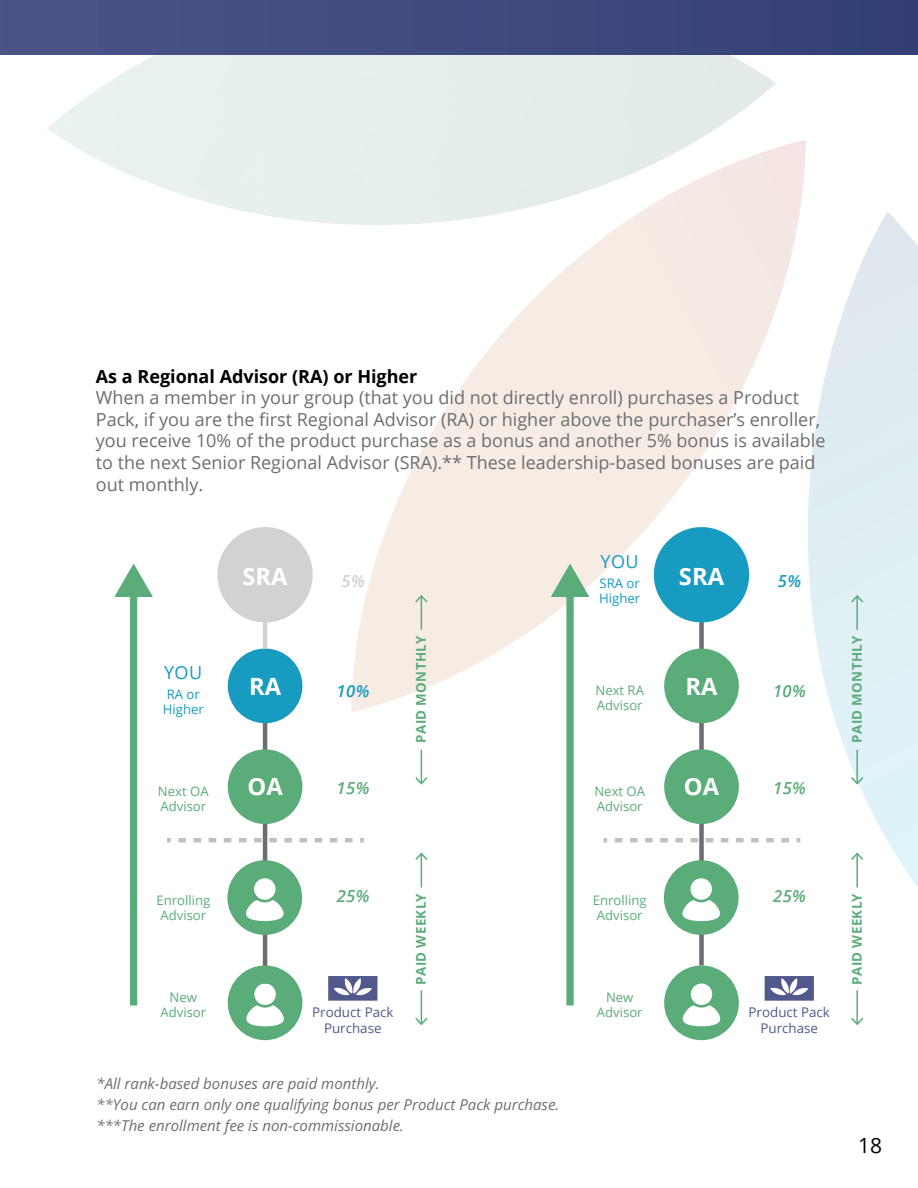
<style>
.page{position:relative;width:918px;height:1188px;background:#fff}
.page>*{position:absolute;margin:0;border:0;box-sizing:border-box;transform-origin:0 0}
.t1{font:700 23.7px "Open Sans";color:#fff}
.t2{font:21px "Open Sans";color:#000001}
.t3{font:18px/21.6px "Open Sans";color:#6c6d70}
.t4{font:700 18px "Open Sans";color:#000001}
.t5{font:18px "Open Sans";letter-spacing:.025em;color:#179bc1}
.t6{font:italic 600 16.65px "Open Sans";letter-spacing:.025em;color:#5aac79}
.t7{font:italic 600 16.65px "Open Sans";color:#179bc1}
.t8{font:italic 600 16.65px "Open Sans";color:#d1d2d4}
.t9{font:italic 15px/21px "Open Sans";color:#6c6d70}
.t10{font:700 13.35px "Open Sans";letter-spacing:.025em;color:#5aac79}
.t11{font:13.35px/15.6px "Open Sans";color:#51598c;text-align:center}
.t12{font:13.05px/15.3px "Open Sans";color:#5aac79;text-align:center}
.t13{font:13.05px/15.3px "Open Sans";color:#179bc1}
</style>
<div class="page">
<svg style="left:796px;top:211px;width:122px;height:677px"></svg>
<svg style="left:351px;top:140px;width:455px;height:572px"></svg>
<img style="left:47px;top:55px;width:729px;height:178px">
<div style="left:699px;top:620px;width:5px;height:345px;background:#6c6d70"></div>
<svg style="left:765px;top:976px;width:49px;height:25px"></svg>
<div style="left:654px;top:527px;width:95px;height:95px;background:#179bc1;border-radius:50%"></div>
<div style="left:664px;top:749px;width:75px;height:75px;background:#5aac79;border-radius:50%"></div>
<svg style="left:664px;top:965px;width:75px;height:75px"></svg>
<div style="left:664px;top:649px;width:75px;height:74px;background:#5aac79;border-radius:50%"></div>
<div style="left:566px;top:591px;width:8px;height:414px;background:#5aac79"></div>
<svg style="left:551px;top:564px;width:38px;height:33px"></svg>
<svg style="left:603px;top:838px;width:4px;height:4px"></svg>
<svg style="left:615px;top:838px;width:185px;height:4px"></svg>
<hr style="left:263px;top:655px;width:4px;height:329px;background:#6c6d70">
<svg style="left:328px;top:976px;width:49px;height:25px"></svg>
<div style="left:217px;top:527px;width:96px;height:95px;background:#d1d2d4;border-radius:50%"></div>
<div style="left:228px;top:749px;width:74px;height:75px;background:#5aac79;border-radius:50%"></div>
<svg style="left:228px;top:965px;width:74px;height:75px"></svg>
<div style="left:228px;top:649px;width:74px;height:74px;background:#179bc1;border-radius:50%"></div>
<div style="left:130px;top:591px;width:7px;height:414px;background:#5aac79"></div>
<svg style="left:114px;top:564px;width:39px;height:33px"></svg>
<svg style="left:167px;top:838px;width:4px;height:4px"></svg>
<svg style="left:178px;top:838px;width:186px;height:4px"></svg>
<svg style="left:227px;top:860px;width:75px;height:75px"></svg>
<hr style="left:263px;top:605px;width:4px;height:44px;background:#d1d2d4">
<div style="left:0;top:0;width:918px;height:55px;background:linear-gradient(to right,#4d5488,#334077)"></div>
<svg style="left:664px;top:860px;width:75px;height:75px"></svg>
<hr style="left:856px;top:750px;width:2px;height:33px;background:#5aac79">
<svg style="left:851px;top:777px;width:12px;height:8px"></svg>
<hr style="left:856px;top:597px;width:2px;height:33px;background:#5aac79">
<svg style="left:851px;top:595px;width:12px;height:8px"></svg>
<hr style="left:856px;top:990px;width:2px;height:34px;background:#5aac79">
<svg style="left:851px;top:1018px;width:12px;height:7px"></svg>
<hr style="left:856px;top:854px;width:2px;height:33px;background:#5aac79">
<svg style="left:851px;top:852px;width:12px;height:8px"></svg>
<hr style="left:421px;top:750px;width:1px;height:33px;background:#5aac79">
<svg style="left:415px;top:777px;width:12px;height:8px"></svg>
<hr style="left:421px;top:597px;width:1px;height:33px;background:#5aac79">
<svg style="left:415px;top:595px;width:12px;height:8px"></svg>
<hr style="left:421px;top:990px;width:1px;height:34px;background:#5aac79">
<svg style="left:415px;top:1018px;width:12px;height:7px"></svg>
<hr style="left:421px;top:854px;width:1px;height:33px;background:#5aac79">
<svg style="left:415px;top:852px;width:12px;height:8px"></svg>
<p class="t4" style="left:96px;top:363px;width:323px">As a Regional Advisor (RA) or Higher</p>
<p class="t3" style="left:96px;top:386px;width:731px">When a member in your group (that you did not directly enroll) purchases a Product Pack, if you are the first Regional Advisor (RA) or higher above the purchaser’s enroller, you receive 10% of the product purchase as a bonus and another 5% bonus is available to the next Senior Regional Advisor (SRA).** These leadership-based bonuses are paid out monthly.</p>
<p class="t5" style="left:164px;top:661px;width:40px">YOU</p>
<p class="t13" style="left:163px;top:686px;width:42px;text-align:center">RA or<br>Higher</p>
<p class="t12" style="left:158px;top:783px;width:52px;text-align:left">Next OA<br>Advisor</p>
<h1 class="t1" style="left:243px;top:559px;width:47px">SRA</h1>
<p class="t8" style="left:341px;top:570px;width:25px">5%</p>
<h1 class="t1" style="left:249px;top:669px;width:34px">RA</h1>
<p class="t7" style="left:337px;top:679px;width:34px">10%</p>
<h1 class="t1" style="left:247px;top:770px;width:37px">OA</h1>
<p class="t6" style="left:337px;top:776px;width:34px">15%</p>
<p class="t10" style="left:412px;top:743px;width:108px;rotate:-90deg">PAID MONTHLY</p>
<p class="t5" style="left:600px;top:550px;width:40px">YOU</p>
<p class="t13" style="left:599px;top:575px;width:42px">SRA or<br>Higher</p>
<p class="t12" style="left:595px;top:682px;width:50px;text-align:left">Next RA<br>Advisor</p>
<p class="t12" style="left:594px;top:783px;width:52px;text-align:left">Next OA<br>Advisor</p>
<h1 class="t1" style="left:679px;top:559px;width:47px">SRA</h1>
<p class="t7" style="left:778px;top:570px;width:25px">5%</p>
<h1 class="t1" style="left:685px;top:669px;width:34px">RA</h1>
<p class="t6" style="left:773px;top:679px;width:34px">10%</p>
<h1 class="t1" style="left:684px;top:770px;width:37px">OA</h1>
<p class="t6" style="left:773px;top:776px;width:34px">15%</p>
<p class="t10" style="left:847px;top:743px;width:108px;rotate:-90deg">PAID MONTHLY</p>
<p class="t12" style="left:156px;top:892px;width:55px">Enrolling<br>Advisor</p>
<p class="t6" style="left:337px;top:885px;width:34px">25%</p>
<p class="t10" style="left:412px;top:985px;width:93px;rotate:-90deg">PAID WEEKLY</p>
<p class="t12" style="left:593px;top:892px;width:55px">Enrolling<br>Advisor</p>
<p class="t6" style="left:773px;top:885px;width:34px">25%</p>
<p class="t10" style="left:847px;top:985px;width:93px;rotate:-90deg">PAID WEEKLY</p>
<p class="t12" style="left:160px;top:989px;width:47px">New<br>Advisor</p>
<p class="t11" style="left:312px;top:1004px;width:83px">Product Pack<br>Purchase</p>
<p class="t12" style="left:597px;top:989px;width:47px">New<br>Advisor</p>
<p class="t11" style="left:749px;top:1004px;width:83px">Product Pack<br>Purchase</p>
<p class="t9" style="left:96px;top:1073px;width:464px">*All rank-based bonuses are paid monthly.<br>**You can earn only one qualifying bonus per Product Pack purchase. ***The enrollment fee is non-commissionable.</p>
<p class="t2" style="left:858px;top:1131px;width:26px">18</p>
</div>
